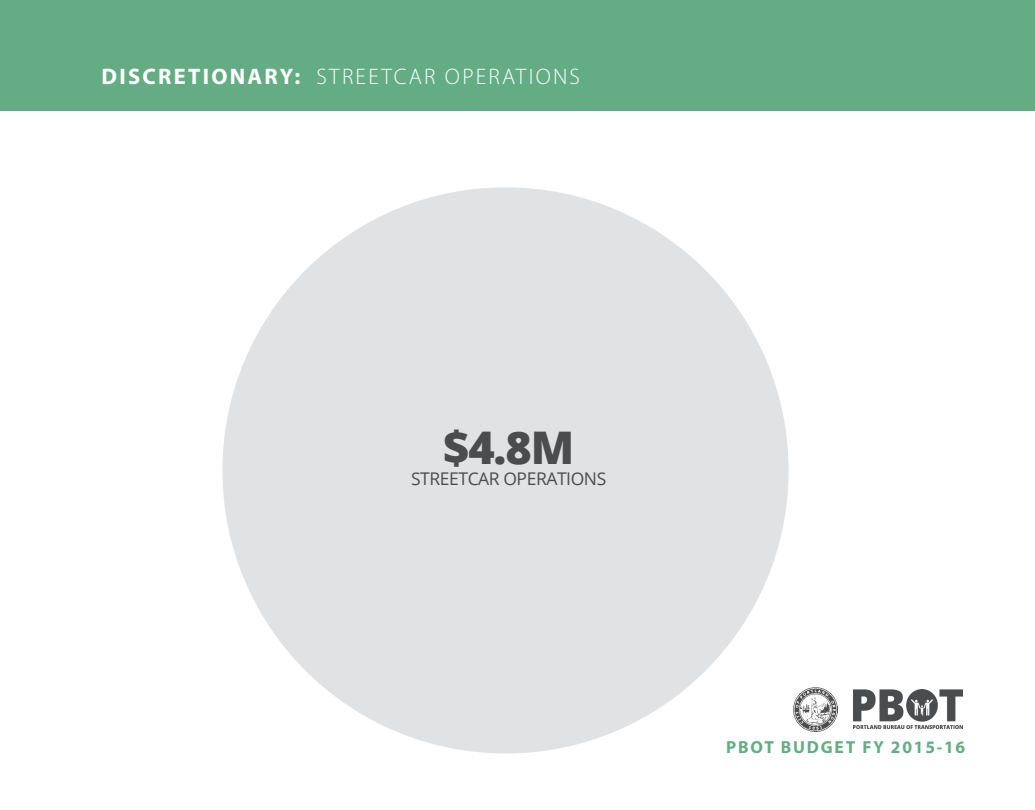
<style>
.page{position:relative;width:1035px;height:810px;background:#fff}
.page>*{position:absolute;margin:0;border:0;box-sizing:border-box;transform-origin:0 0}
.t1{font:800 45px "Open Sans";color:#4b4c4d}
.t2{font:300 22.5px "Myriad Pro";letter-spacing:.1em;color:#fff}
.t3{font:700 17.5px "Myriad Pro";letter-spacing:.1em;color:#64ad84}
.t4{font:17.5px "Open Sans";letter-spacing:-.025em;color:#4b4c4d}
.s1{font-weight:700}
</style>
<div class="page">
<div style="left:0;top:0;width:1035px;height:110px;background:#64ad84"></div>
<img style="left:794px;top:688px;width:43px;height:44px">
<div style="left:222px;top:187px;width:567px;height:566px;background:#e1e2e4;border-radius:50%"></div>
<img style="left:853px;top:690px;width:109px;height:38px">
<p class="t2" style="left:102px;top:63px;width:480px"><span class="s1">DISCRETIONARY:</span> STREETCAR OPERATIONS</p>
<h1 class="t1" style="left:443px;top:414px;width:133px">$4.8M</h1>
<p class="t4" style="left:411px;top:467px;width:197px">STREETCAR OPERATIONS</p>
<p class="t3" style="left:726px;top:735px;width:241px">PBOT BUDGET FY 2015-16</p>
</div>
